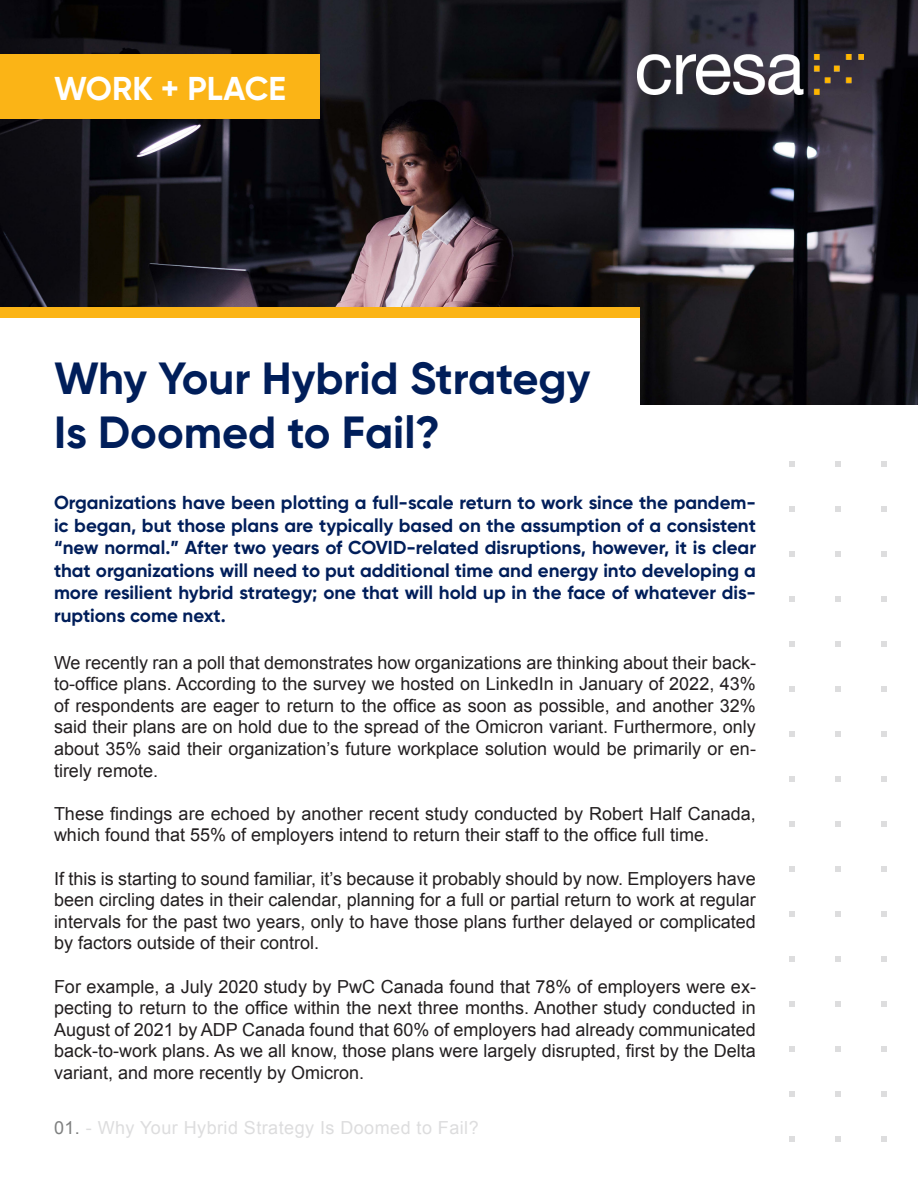
<style>
.page{position:relative;width:918px;height:1188px;background:#fff}
.page>*{position:absolute;margin:0;border:0;box-sizing:border-box;transform-origin:0 0}
.t1{font:700 45px/54px "Gilroy";color:#001e5a}
.t2{font:700 33px "Gilroy";color:#fff}
.t3{font:700 18.75px/22.5px "Gilroy";color:#001e5a;text-align:justify}
.t4{font:18px/21.6px "Arial";color:#231f20;text-align:justify}
.t5{font:18px "Arial";letter-spacing:.025em;color:#ddddde}
.s1{color:#7f8080}
</style>
<div class="page">
<img style="left:0;top:0;width:918px;height:405px">
<div style="left:0;top:307px;width:639px;height:160px;background:#fff"></div>
<div style="left:0;top:307px;width:639px;height:11px;background:#fbb416"></div>
<img style="left:637px;top:55px;width:227px;height:39px">
<div style="left:0;top:54px;width:320px;height:65px;background:#fbb416"></div>
<svg style="left:835px;top:461px;width:6px;height:6px"></svg>
<svg style="left:881px;top:461px;width:6px;height:6px"></svg>
<svg style="left:789px;top:461px;width:5px;height:6px"></svg>
<svg style="left:835px;top:506px;width:6px;height:6px"></svg>
<svg style="left:881px;top:506px;width:6px;height:6px"></svg>
<svg style="left:789px;top:506px;width:5px;height:6px"></svg>
<svg style="left:835px;top:551px;width:6px;height:6px"></svg>
<svg style="left:881px;top:551px;width:6px;height:6px"></svg>
<svg style="left:789px;top:551px;width:5px;height:6px"></svg>
<svg style="left:835px;top:596px;width:6px;height:6px"></svg>
<svg style="left:881px;top:596px;width:6px;height:6px"></svg>
<svg style="left:789px;top:596px;width:5px;height:6px"></svg>
<svg style="left:835px;top:641px;width:6px;height:6px"></svg>
<svg style="left:881px;top:641px;width:6px;height:6px"></svg>
<svg style="left:789px;top:641px;width:5px;height:6px"></svg>
<svg style="left:835px;top:686px;width:6px;height:6px"></svg>
<svg style="left:881px;top:686px;width:6px;height:6px"></svg>
<svg style="left:789px;top:686px;width:5px;height:6px"></svg>
<svg style="left:835px;top:731px;width:6px;height:6px"></svg>
<svg style="left:881px;top:731px;width:6px;height:6px"></svg>
<svg style="left:789px;top:731px;width:5px;height:6px"></svg>
<svg style="left:835px;top:776px;width:6px;height:6px"></svg>
<svg style="left:881px;top:776px;width:6px;height:6px"></svg>
<svg style="left:789px;top:776px;width:5px;height:6px"></svg>
<svg style="left:835px;top:821px;width:6px;height:6px"></svg>
<svg style="left:881px;top:821px;width:6px;height:6px"></svg>
<svg style="left:789px;top:821px;width:5px;height:6px"></svg>
<svg style="left:835px;top:866px;width:6px;height:6px"></svg>
<svg style="left:881px;top:866px;width:6px;height:6px"></svg>
<svg style="left:789px;top:866px;width:5px;height:6px"></svg>
<svg style="left:835px;top:911px;width:6px;height:6px"></svg>
<svg style="left:881px;top:911px;width:6px;height:6px"></svg>
<svg style="left:789px;top:911px;width:5px;height:6px"></svg>
<svg style="left:835px;top:956px;width:6px;height:6px"></svg>
<svg style="left:881px;top:956px;width:6px;height:6px"></svg>
<svg style="left:789px;top:956px;width:5px;height:6px"></svg>
<svg style="left:835px;top:1001px;width:6px;height:6px"></svg>
<svg style="left:881px;top:1001px;width:6px;height:6px"></svg>
<svg style="left:789px;top:1001px;width:5px;height:6px"></svg>
<svg style="left:835px;top:1046px;width:6px;height:6px"></svg>
<svg style="left:881px;top:1046px;width:6px;height:6px"></svg>
<svg style="left:789px;top:1046px;width:5px;height:6px"></svg>
<svg style="left:835px;top:1091px;width:6px;height:6px"></svg>
<svg style="left:881px;top:1091px;width:6px;height:6px"></svg>
<svg style="left:789px;top:1091px;width:5px;height:6px"></svg>
<svg style="left:835px;top:1136px;width:6px;height:6px"></svg>
<svg style="left:881px;top:1136px;width:6px;height:6px"></svg>
<svg style="left:789px;top:1136px;width:5px;height:6px"></svg>
<p class="t2" style="left:54px;top:67px;width:233px">WORK + PLACE</p>
<p class="t1" style="left:54px;top:351px;width:538px">Why Your Hybrid Strategy<br>Is Doomed to Fail?</p>
<p class="t3" style="left:54px;top:491px;width:704px">Organizations have been plotting a full-scale return to work since the pandem&shy;ic began, but those plans are typically based on the assumption of a consistent “new normal.” After two years of COVID-related disruptions, however, it is clear that organizations will need to put additional time and energy into developing a more resilient hybrid strategy; one that will hold up in the face of whatever dis&shy;ruptions come next.</p>
<p class="t4" style="left:54px;top:652px;width:704px">We recently ran a poll that demonstrates how organizations are thinking about their back&shy;to-office plans. According to the survey we hosted on LinkedIn in January of 2022, 43% of respondents are eager to return to the office as soon as possible, and another 32% said their plans are on hold due to the spread of the Omicron variant. Furthermore, only about 35% said their organization’s future workplace solution would be primarily or en&shy;tirely remote.</p>
<p class="t4" style="left:54px;top:803px;width:703px">These findings are echoed by another recent study conducted by Robert Half Canada, which found that 55% of employers intend to return their staff to the office full time.</p>
<p class="t4" style="left:54px;top:868px;width:703px">If this is starting to sound familiar, it’s because it probably should by now. Employers have been circling dates in their calendar, planning for a full or partial return to work at regular intervals for the past two years, only to have those plans further delayed or complicated by factors outside of their control.</p>
<p class="t4" style="left:54px;top:976px;width:703px">For example, a July 2020 study by PwC Canada found that 78% of employers were ex&shy;pecting to return to the office within the next three months. Another study conducted in August of 2021 by ADP Canada found that 60% of employers had already communicated back-to-work plans. As we all know, those plans were largely disrupted, first by the Delta variant, and more recently by Omicron.</p>
<p class="t5" style="left:54px;top:1116px;width:426px"><span class="s1">01.</span> - Why Your Hybrid Strategy Is Doomed to Fail?</p>
</div>
